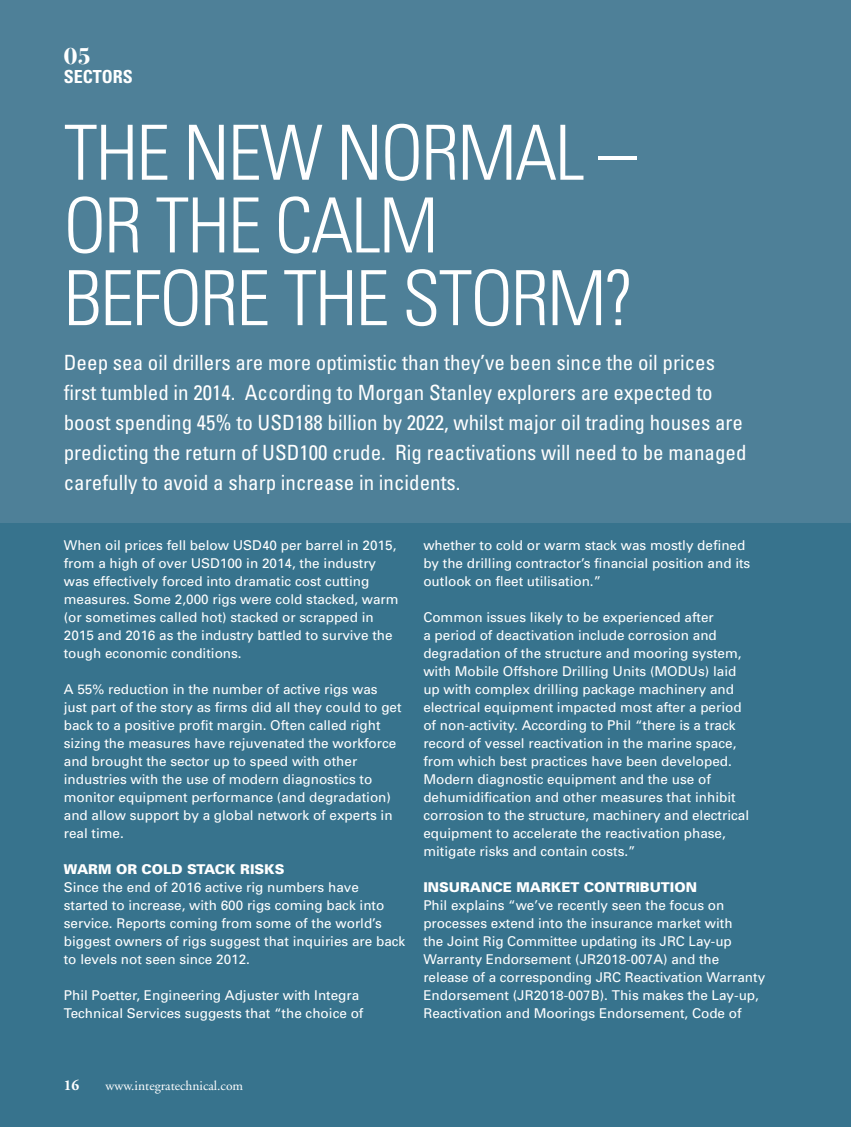
<style>
.page{position:relative;width:851px;height:1127px;background:#fff}
.page>*{position:absolute;margin:0;border:0;box-sizing:border-box;transform-origin:0 0}
.t1{font:300 condensed 76.05px/72.8px "Univers";letter-spacing:-.025em;color:#fff}
.t2{font:700 24.15px "Bodoni Svty Two ITCTT";color:#fff}
.t3{font:condensed 21px/30px "Univers";color:#fff}
.t4{font:700 condensed 18px "Univers";color:#fff}
.t5{font:700 15px "Adobe Garamond";color:#fff}
.t6{font:13.5px/18px "Univers";color:#fff}
.t7{font:900 13.5px "Univers";color:#fff}
.t8{font:13.5px "Adobe Garamond";color:#fff}
</style>
<div class="page">
<div style="left:0;top:0;width:850px;height:523px;background:#4e8098"></div>
<div style="left:0;top:523px;width:850px;height:604px;background:#37738d"></div>
<p class="t2" style="left:64px;top:36px;width:29px">05</p>
<p class="t4" style="left:64px;top:66px;width:71px">SECTORS</p>
<p class="t1" style="left:64px;top:115px;width:573px">THE NEW NORMAL –<br>OR THE CALM<br>BEFORE THE STORM?</p>
<p class="t3" style="left:64px;top:347px;width:684px">Deep sea oil drillers are more optimistic than they’ve been since the oil prices first tumbled in 2014. According to Morgan Stanley explorers are expected to boost spending 45% to USD188 billion by 2022, whilst major oil trading houses are predicting the return of USD100 crude. Rig reactivations will need to be managed carefully to avoid a sharp increase in incidents.</p>
<p class="t6" style="left:64px;top:536px;width:336px">When oil prices fell below USD40 per barrel in 2015, from a high of over USD100 in 2014, the industry was effectively forced into dramatic cost cutting measures. Some 2,000 rigs were cold stacked, warm (or sometimes called hot) stacked or scrapped in 2015 and 2016 as the industry battled to survive the tough economic conditions.</p>
<p class="t6" style="left:64px;top:680px;width:339px">A 55% reduction in the number of active rigs was just part of the story as firms did all they could to get back to a positive profit margin. Often called right sizing the measures have rejuvenated the workforce and brought the sector up to speed with other industries with the use of modern diagnostics to monitor equipment performance (and degradation) and allow support by a global network of experts in real time.</p>
<p class="t7" style="left:64px;top:861px;width:222px">WARM OR COLD STACK RISKS</p>
<p class="t6" style="left:64px;top:878px;width:343px">Since the end of 2016 active rig numbers have started to increase, with 600 rigs coming back into service. Reports coming from some of the world’s biggest owners of rigs suggest that inquiries are back to levels not seen since 2012.</p>
<p class="t6" style="left:64px;top:986px;width:301px">Phil Poetter, Engineering Adjuster with Integra<br>Technical Services suggests that “the choice of</p>
<p class="t6" style="left:423px;top:536px;width:328px">whether to cold or warm stack was mostly defined by the drilling contractor’s financial position and its outlook on fleet utilisation.”</p>
<p class="t6" style="left:423px;top:608px;width:327px">Common issues likely to be experienced after<br>a period of deactivation include corrosion and degradation of the structure and mooring system, with Mobile Offshore Drilling Units (MODUs) laid up with complex drilling package machinery and electrical equipment impacted most after a period of non-activity. According to Phil “there is a track record of vessel reactivation in the marine space, from which best practices have been developed.<br>Modern diagnostic equipment and the use of dehumidification and other measures that inhibit corrosion to the structure, machinery and electrical equipment to accelerate the reactivation phase, mitigate risks and contain costs.”</p>
<p class="t7" style="left:423px;top:878px;width:275px">INSURANCE MARKET CONTRIBUTION</p>
<p class="t6" style="left:423px;top:896px;width:343px">Phil explains “we’ve recently seen the focus on processes extend into the insurance market with<br>the Joint Rig Committee updating its JRC Lay-up Warranty Endorsement (JR2018-007A) and the release of a corresponding JRC Reactivation Warranty Endorsement (JR2018-007B). This makes the Lay-up, Reactivation and Moorings Endorsement, Code of</p>
<p class="t5" style="left:64px;top:1077px;width:17px">16</p>
<p class="t8" style="left:105px;top:1078px;width:139px">www.integratechnical.com</p>
</div>
